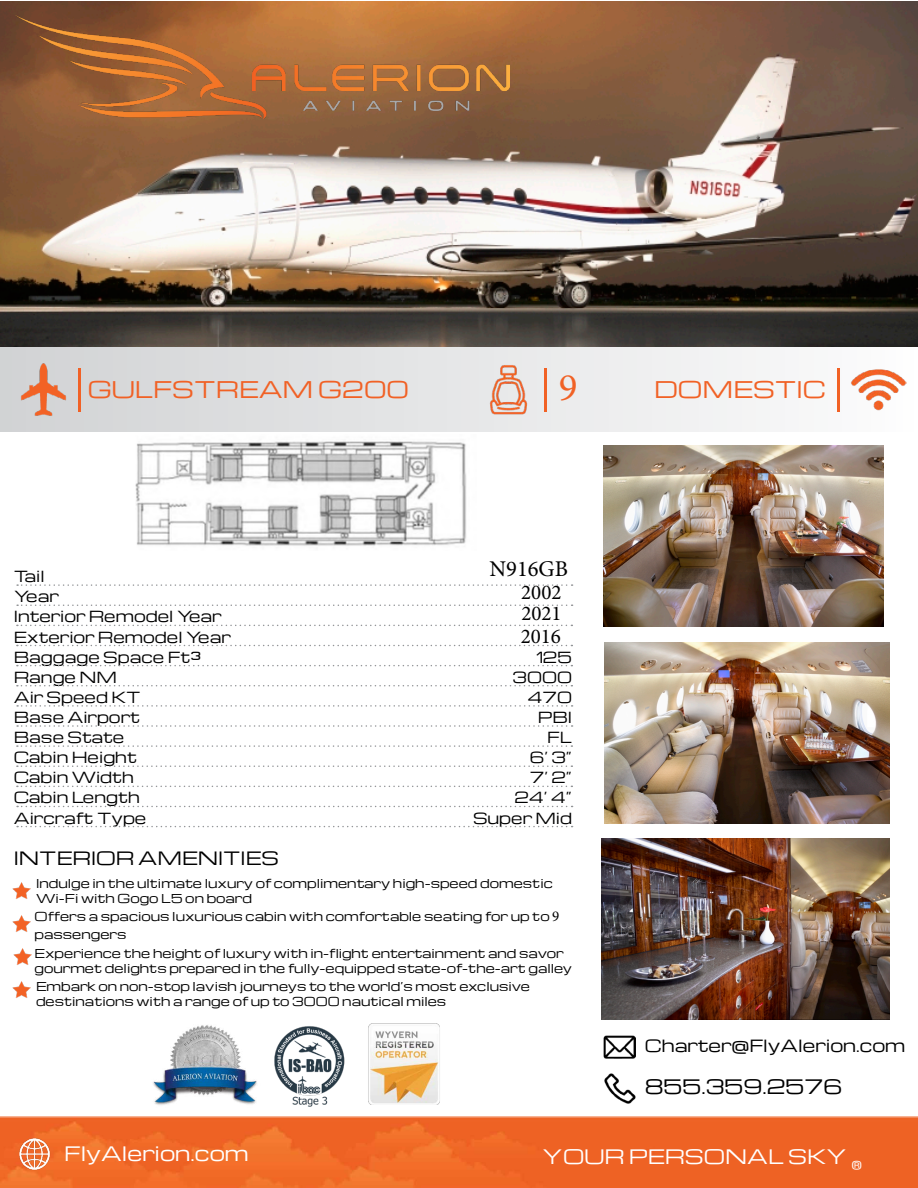
<style>
.page{position:relative;width:918px;height:1188px;background:#fff}
.page>*{position:absolute;margin:0;border:0;box-sizing:border-box;transform-origin:0 0}
.t1{font:39px "Minion Pro";color:#f16125}
.t2{font:22.5px "Michroma";color:#f16125}
.t3{font:22.5px "Minion Pro";color:#000}
.t4{font:21px/21px "Minion Pro";color:#000}
.t5{font:19.5px "Michroma";color:#fff}
.t6{font:19.5px "Michroma";color:#000}
.t7{font:18px "Michroma";color:#000}
.t8{font:16.5px "Michroma";color:#000}
.t9{font:15px/20.1px "Michroma";color:#000}
.t10{font:12px/18.5px "Michroma";color:#000}
.s1{font-family:"Minion Pro";font-size:15px}
</style>
<div class="page">
<img style="left:0;top:1px;width:918px;height:431px">
<img style="left:15px;top:15px;width:494px;height:103px">
<div style="left:1px;top:351px;width:917px;height:837px;background:#fff"></div>
<div style="left:1px;top:347px;width:916px;height:85px;background:linear-gradient(to right,#d1d3d4,#fcfbfb)"></div>
<hr style="left:79px;top:368px;width:2px;height:43px;background:#f16125">
<img style="left:15px;top:361px;width:56px;height:57px">
<img style="left:481px;top:361px;width:56px;height:57px">
<img style="left:850px;top:361px;width:56px;height:57px">
<hr style="left:545px;top:368px;width:2px;height:43px;background:#f16125">
<hr style="left:838px;top:368px;width:2px;height:43px;background:#f16125">
<img style="left:135px;top:441px;width:332px;height:105px">
<img style="left:13px;top:882px;width:18px;height:17px">
<img style="left:13px;top:915px;width:18px;height:17px">
<img style="left:14px;top:948px;width:18px;height:17px">
<img style="left:13px;top:981px;width:18px;height:17px">
<img style="left:604px;top:446px;width:280px;height:181px">
<img style="left:602px;top:839px;width:288px;height:181px">
<img style="left:605px;top:642px;width:285px;height:181px">
<svg style="left:17px;top:584px;width:556px;height:2px"></svg>
<svg style="left:17px;top:605px;width:556px;height:1px"></svg>
<svg style="left:17px;top:625px;width:555px;height:1px"></svg>
<svg style="left:17px;top:645px;width:555px;height:1px"></svg>
<svg style="left:17px;top:665px;width:555px;height:1px"></svg>
<svg style="left:17px;top:826px;width:556px;height:1px"></svg>
<svg style="left:17px;top:806px;width:556px;height:1px"></svg>
<svg style="left:17px;top:786px;width:555px;height:1px"></svg>
<svg style="left:17px;top:765px;width:555px;height:2px"></svg>
<svg style="left:17px;top:745px;width:555px;height:2px"></svg>
<svg style="left:17px;top:725px;width:556px;height:2px"></svg>
<svg style="left:17px;top:705px;width:556px;height:2px"></svg>
<svg style="left:17px;top:685px;width:555px;height:1px"></svg>
<img style="left:153px;top:1025px;width:104px;height:80px">
<img style="left:274px;top:1026px;width:71px;height:80px">
<img style="left:368px;top:1024px;width:72px;height:81px">
<img style="left:604px;top:1073px;width:32px;height:31px">
<img style="left:603px;top:1035px;width:32px;height:24px">
<img style="left:1px;top:1117px;width:917px;height:71px">
<img style="left:18px;top:1138px;width:32px;height:32px">
<h2 class="t2" style="left:88px;top:377px;width:323px">GULFSTREAM G200</h2>
<h1 class="t1" style="left:559px;top:362px;width:20px">9</h1>
<h2 class="t2" style="left:654px;top:377px;width:174px">DOMESTIC</h2>
<p class="t9" style="left:14px;top:567px;width:218px">Tail<br>Year<br>Interior Remodel Year<br>Exterior Remodel Year<br>Baggage Space Ft³<br>Range NM<br>Air Speed KT<br>Base Airport<br>Base State<br>Cabin Height<br>Cabin Width<br>Cabin Length<br>Aircraft Type</p>
<h2 class="t3" style="left:490px;top:554px;width:80px">N916GB</h2>
<h3 class="t4" style="left:521px;top:582px;width:42px">2002<br>2021</h3>
<h3 class="t4" style="left:521px;top:626px;width:42px">2016</h3>
<p class="t9" style="left:473px;top:647px;width:101px;text-align:right">125<br>3000<br>470<br>PBI<br>FL<br>6’ 3”<br>7’ 2”<br>24’ 4”<br>Super Mid</p>
<h3 class="t7" style="left:14px;top:848px;width:267px">INTERIOR AMENITIES</h3>
<p class="t10" style="left:36px;top:877px;width:518px;line-height:14.4px">Indulge in the ultimate luxury of complimentary high-speed domestic<br>Wi-Fi with Gogo L5 on board</p>
<p class="t10" style="left:35px;top:908px;width:531px">Offers a spacious luxurious cabin with comfortable seating for up to <span class="s1">9 </span>passengers<br>Experience the height of luxury with in-flight entertainment and savor</p>
<p class="t10" style="left:35px;top:959px;width:539px">gourmet delights prepared in the fully-equipped state-of-the-art galley<br>Embark on non-stop lavish journeys to the world’s most exclusive</p>
<p class="t10" style="left:36px;top:992px;width:412px">destinations with a range of up to 3000 nautical miles</p>
<h3 class="t8" style="left:645px;top:1036px;width:262px">Charter@FlyAlerion.com</h3>
<h3 class="t6" style="left:645px;top:1076px;width:199px">855.359.2576</h3>
<h3 class="t5" style="left:64px;top:1142px;width:186px">FlyAlerion.com</h3>
<h3 class="t5" style="left:542px;top:1145px;width:321px">YOUR PERSONAL SKY <sub>®</sub></h3>
</div>
